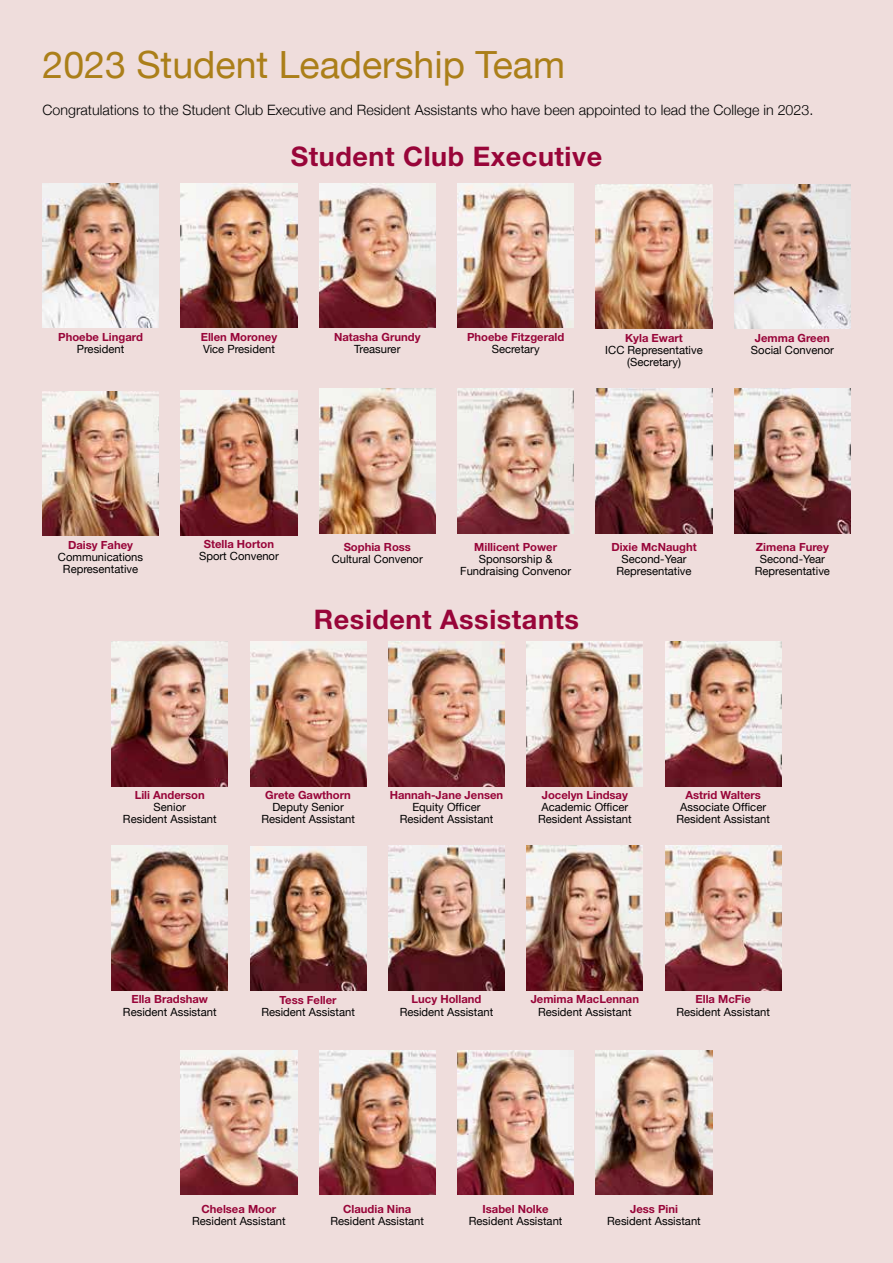
<style>
.page{position:relative;width:893px;height:1263px;background:#efdddc}
.page>*{position:absolute;margin:0;border:0;box-sizing:border-box;transform-origin:0 0}
.t1{font:37.5px "Helvetica Neue";color:#ab7f19}
.t2{font:700 27px "Helvetica Neue LT Std";letter-spacing:.02em;color:#980539}
.t3{font:300 14.25px "Helvetica Neue";color:#000}
.t4{font:11.25px/12px "Helvetica Neue";color:#000;text-align:center}
.t5{font:700 11.25px "Helvetica Neue LT Std";color:#980539}
</style>
<div class="page">
<img style="left:43px;top:184px;width:116px;height:144px">
<img style="left:181px;top:184px;width:116px;height:144px">
<img style="left:319px;top:184px;width:116px;height:144px">
<img style="left:458px;top:184px;width:116px;height:144px">
<img style="left:596px;top:185px;width:116px;height:144px">
<img style="left:734px;top:185px;width:116px;height:144px">
<img style="left:43px;top:391px;width:116px;height:144px">
<img style="left:181px;top:391px;width:116px;height:144px">
<img style="left:319px;top:389px;width:116px;height:144px">
<img style="left:458px;top:389px;width:116px;height:144px">
<img style="left:596px;top:389px;width:116px;height:144px">
<img style="left:734px;top:389px;width:116px;height:144px">
<img style="left:388px;top:642px;width:117px;height:144px">
<img style="left:527px;top:642px;width:116px;height:144px">
<img style="left:665px;top:642px;width:116px;height:144px">
<img style="left:112px;top:642px;width:116px;height:144px">
<img style="left:250px;top:642px;width:116px;height:144px">
<img style="left:112px;top:846px;width:116px;height:144px">
<img style="left:250px;top:846px;width:116px;height:145px">
<img style="left:388px;top:846px;width:117px;height:144px">
<img style="left:527px;top:846px;width:116px;height:144px">
<img style="left:665px;top:846px;width:116px;height:144px">
<img style="left:181px;top:1050px;width:116px;height:144px">
<img style="left:319px;top:1050px;width:116px;height:144px">
<img style="left:458px;top:1050px;width:116px;height:144px">
<img style="left:596px;top:1050px;width:116px;height:144px">
<h1 class="t1" style="left:43px;top:43px;width:524px">2023 Student Leadership Team</h1>
<p class="t3" style="left:43px;top:101px;width:772px">Congratulations to the Student Club Executive and Resident Assistants who have been appointed to lead the College in 2023.</p>
<h2 class="t2" style="left:291px;top:140px;width:313px">Student Club Executive</h2>
<p class="t5" style="left:58px;top:330px;width:86px">Phoebe Lingard</p>
<p class="t4" style="left:77px;top:343px;width:49px">President</p>
<p class="t5" style="left:201px;top:330px;width:78px">Ellen Moroney</p>
<p class="t4" style="left:203px;top:343px;width:73px">Vice President</p>
<p class="t5" style="left:334px;top:330px;width:88px">Natasha Grundy</p>
<p class="t4" style="left:354px;top:343px;width:48px">Treasurer</p>
<p class="t5" style="left:467px;top:330px;width:99px">Phoebe Fitzgerald</p>
<p class="t4" style="left:492px;top:343px;width:49px">Secretary</p>
<p class="t5" style="left:625px;top:331px;width:59px">Kyla Ewart</p>
<p class="t4" style="left:605px;top:344px;width:99px">ICC Representative (Secretary)</p>
<p class="t5" style="left:755px;top:331px;width:76px">Jemma Green</p>
<p class="t4" style="left:751px;top:344px;width:84px">Social Convenor</p>
<p class="t5" style="left:68px;top:538px;width:66px">Daisy Fahey</p>
<p class="t4" style="left:58px;top:550px;width:87px">Communications<br>Representative</p>
<p class="t5" style="left:204px;top:537px;width:72px">Stella Horton</p>
<p class="t4" style="left:199px;top:550px;width:81px">Sport Convenor</p>
<p class="t5" style="left:344px;top:540px;width:69px">Sophia Ross</p>
<p class="t4" style="left:332px;top:553px;width:93px">Cultural Convenor</p>
<p class="t5" style="left:474px;top:540px;width:84px">Millicent Power</p>
<p class="t4" style="left:460px;top:553px;width:112px">Sponsorship &amp;<br>Fundraising Convenor</p>
<h2 class="t2" style="left:314px;top:602px;width:267px">Resident Assistants</h2>
<p class="t5" style="left:611px;top:540px;width:87px">Dixie McNaught</p>
<p class="t4" style="left:616px;top:553px;width:77px">Second-Year<br>Representative</p>
<p class="t5" style="left:756px;top:540px;width:74px">Zimena Furey</p>
<p class="t4" style="left:755px;top:553px;width:77px">Second-Year<br>Representative</p>
<p class="t5" style="left:135px;top:788px;width:72px">Lili Anderson</p>
<p class="t4" style="left:123px;top:801px;width:95px">Senior<br>Resident Assistant</p>
<p class="t5" style="left:265px;top:788px;width:87px">Grete Gawthorn</p>
<p class="t4" style="left:261px;top:801px;width:95px">Deputy Senior<br>Resident Assistant</p>
<p class="t5" style="left:390px;top:788px;width:115px">Hannah-Jane Jensen</p>
<p class="t4" style="left:400px;top:801px;width:95px">Equity Officer<br>Resident Assistant</p>
<p class="t5" style="left:542px;top:788px;width:88px">Jocelyn Lindsay</p>
<p class="t4" style="left:538px;top:801px;width:95px;text-align:left">Academic Officer<br>Resident Assistant</p>
<p class="t5" style="left:685px;top:788px;width:77px">Astrid Walters</p>
<p class="t4" style="left:676px;top:801px;width:95px">Associate Officer<br>Resident Assistant</p>
<p class="t5" style="left:131px;top:992px;width:78px">Ella Bradshaw</p>
<p class="t4" style="left:123px;top:1005px;width:95px">Resident Assistant</p>
<p class="t5" style="left:280px;top:993px;width:59px">Tess Feller</p>
<p class="t4" style="left:261px;top:1006px;width:95px">Resident Assistant</p>
<p class="t5" style="left:412px;top:992px;width:71px">Lucy Holland</p>
<p class="t4" style="left:400px;top:1005px;width:95px">Resident Assistant</p>
<p class="t5" style="left:531px;top:992px;width:110px">Jemima MacLennan</p>
<p class="t4" style="left:538px;top:1005px;width:95px">Resident Assistant</p>
<p class="t5" style="left:695px;top:992px;width:57px">Ella McFie</p>
<p class="t4" style="left:676px;top:1005px;width:95px">Resident Assistant</p>
<p class="t5" style="left:202px;top:1202px;width:76px">Chelsea Moor</p>
<p class="t4" style="left:192px;top:1214px;width:95px">Resident Assistant</p>
<p class="t5" style="left:343px;top:1202px;width:70px">Claudia Nina</p>
<p class="t4" style="left:331px;top:1214px;width:95px">Resident Assistant</p>
<p class="t5" style="left:483px;top:1202px;width:68px">Isabel Nolke</p>
<p class="t4" style="left:469px;top:1214px;width:95px">Resident Assistant</p>
<p class="t5" style="left:630px;top:1202px;width:49px">Jess Pini</p>
<p class="t4" style="left:607px;top:1214px;width:95px">Resident Assistant</p>
</div>
